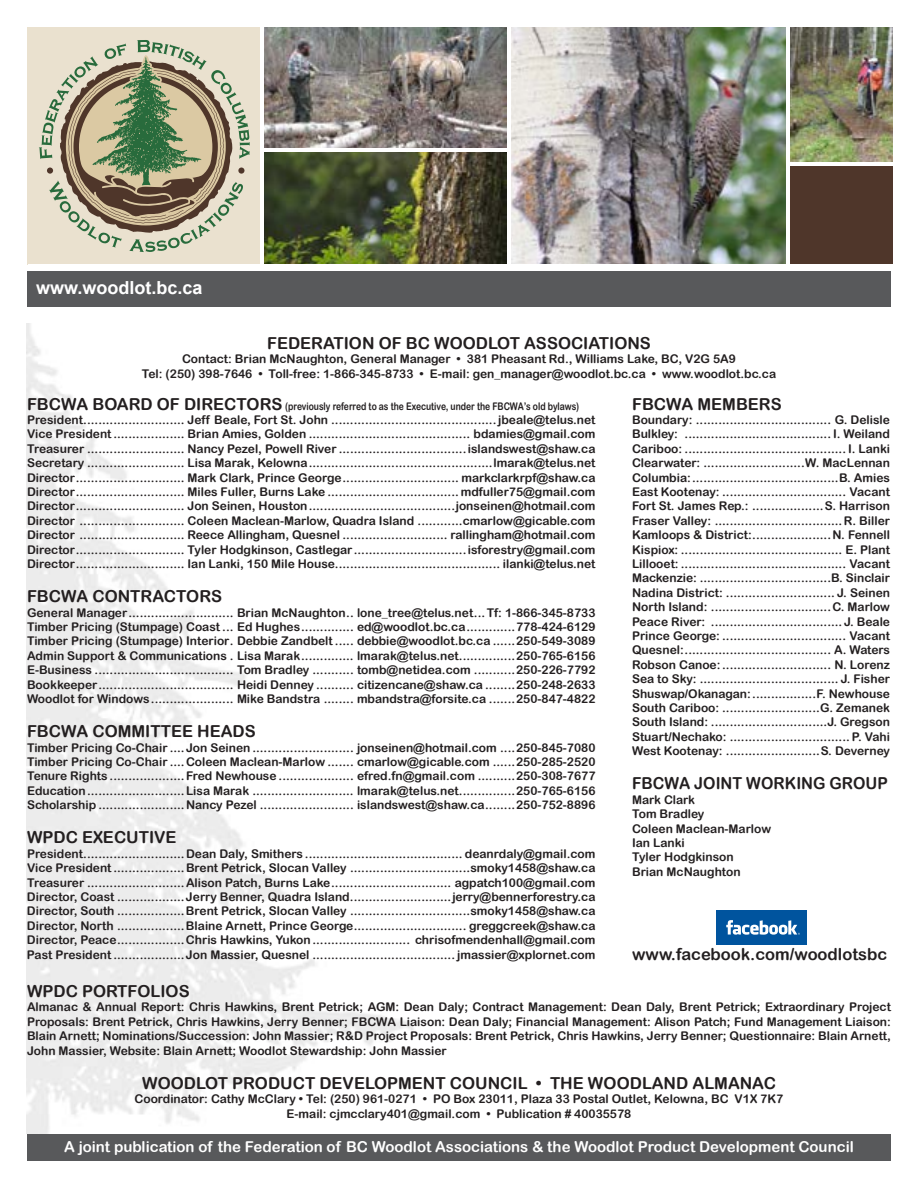
<style>
.page{position:relative;width:918px;height:1188px;background:#fff}
.page>*{position:absolute;margin:0;border:0;box-sizing:border-box;transform-origin:0 0}
.t1{font:700 18px "Arial";color:#fff}
.t2{font:16.5px "Arial Rounded MT Bold";color:#231f20}
.t3{font:16.5px "Arial Rounded MT Bold";color:#231f20;scale:.95 1}
.t4{font:15px "Arial Rounded MT Bold";color:#fff}
.t5{font:12px/14.4px "Arial Rounded MT Bold";color:#231f20;text-align:justify}
.t6{font:10.5px "Arial Rounded MT Bold";color:#231f20;scale:.81 1}
.s1{font-size:16.5px}
</style>
<div class="page">
<div style="left:27px;top:1134px;width:864px;height:27px;background:#58595b"></div>
<svg style="left:716px;top:944px;width:91px;height:1px"></svg>
<div style="left:716px;top:910px;width:91px;height:34px;background:#00549e"></div>
<svg style="left:726px;top:920px;width:74px;height:15px"></svg>
<div style="left:27px;top:271px;width:864px;height:36px;background:#58595b"></div>
<div style="left:27px;top:27px;width:237px;height:238px;background:#eae1cf"></div>
<svg style="left:39px;top:40px;width:211px;height:212px"></svg>
<img style="left:790px;top:27px;width:102px;height:135px">
<div style="left:787px;top:164px;width:105px;height:101px;background:#4f362a"></div>
<img style="left:511px;top:27px;width:275px;height:237px">
<img style="left:264px;top:27px;width:243px;height:237px">
<hr style="left:28px;top:264px;width:878px;height:4px;background:#fff">
<hr style="left:787px;top:27px;width:3px;height:239px;background:#fff">
<hr style="left:788px;top:162px;width:105px;height:3px;background:#fff">
<hr style="left:263px;top:148px;width:246px;height:3px;background:#fff">
<hr style="left:261px;top:27px;width:3px;height:239px;background:#fff">
<h1 class="t1" style="left:36px;top:275px;width:168px">www.woodlot.bc.ca</h1>
<h2 class="t2" style="left:267px;top:333px;width:385px">FEDERATION OF BC WOODLOT ASSOCIATIONS</h2>
<p class="t5" style="left:142px;top:352px;width:636px;text-align:center">Contact: Brian McNaughton, General Manager • 381 Pheasant Rd., Williams Lake, BC, V2G 5A9<br>Tel: (250) 398-7646 • Toll-free: 1-866-345-8733 • E-mail: gen_manager@woodlot.bc.ca • www.woodlot.bc.ca</p>
<p class="t6" style="left:27px;top:400px;width:683px"><span class="s1">FBCWA BOARD OF DIRECTORS</span> (previously referred to as the Executive, under the FBCWA’s old bylaws)</p>
<p class="t5" style="left:27px;top:412px;width:570px">President........................... Jeff Beale, Fort St. John ............................................jbeale@telus.net Vice President................... Brian Amies, Golden ........................................... bdamies@gmail.com Treasurer .......................... Nancy Pezel, Powell River ..................................islandswest@shaw.ca Secretary .......................... Lisa Marak, Kelowna.................................................lmarak@telus.net Director............................. Mark Clark, Prince George............................... markclarkrpf@shaw.ca Director............................. Miles Fuller, Burns Lake ................................... mdfuller75@gmail.com Director............................. Jon Seinen, Houston.......................................jonseinen@hotmail.com Director ............................ Coleen Maclean-Marlow, Quadra Island ............cmarlow@gicable.com Director ............................ Reece Allingham, Quesnel ............................ rallingham@hotmail.com Director............................. Tyler Hodgkinson, Castlegar..............................isforestry@gmail.com Director............................. Ian Lanki, 150 Mile House............................................ ilanki@telus.net</p>
<h2 class="t2" style="left:27px;top:587px;width:197px">FBCWA CONTRACTORS</h2>
<p class="t5" style="left:27px;top:605px;width:570px">General Manager............................ Brian McNaughton.. lone_tree@telus.net...Tf: 1-866-345-8733<br>Timber Pricing (Stumpage) Coast ... Ed Hughes.............. ed@woodlot.bc.ca.............778-424-6129<br>Timber Pricing (Stumpage) Interior. Debbie Zandbelt ..... debbie@woodlot.bc.ca ......250-549-3089<br>Admin Support &amp; Communications . Lisa Marak.............. lmarak@telus.net...............250-765-6156<br>E-Business ..................................... Tom Bradley ........... tomb@netidea.com ...........250-226-7792<br>Bookkeeper.................................... Heidi Denney .......... citizencane@shaw.ca ........250-248-2633<br>Woodlot for Windows...................... Mike Bandstra ........ mbandstra@forsite.ca .......250-847-4822</p>
<h2 class="t2" style="left:27px;top:722px;width:230px">FBCWA COMMITTEE HEADS</h2>
<p class="t5" style="left:27px;top:740px;width:570px">Timber Pricing Co-Chair ....Jon Seinen ........................... jonseinen@hotmail.com ....250-845-7080<br>Timber Pricing Co-Chair ....Coleen Maclean-Marlow ....... cmarlow@gicable.com ......250-285-2520<br>Tenure Rights ....................Fred Newhouse .................... efred.fn@gmail.com ..........250-308-7677<br>Education..........................Lisa Marak ........................... lmarak@telus.net...............250-765-6156<br>Scholarship .......................Nancy Pezel ......................... islandswest@shaw.ca........250-752-8896</p>
<h2 class="t2" style="left:27px;top:828px;width:151px">WPDC EXECUTIVE</h2>
<p class="t5" style="left:27px;top:846px;width:570px">President...........................Dean Daly, Smithers .......................................... deanrdaly@gmail.com Vice President...................Brent Petrick, Slocan Valley ................................smoky1458@shaw.ca Treasurer ..........................Alison Patch, Burns Lake................................ agpatch100@gmail.com Director, Coast ..................Jerry Benner, Quadra Island...........................jerry@bennerforestry.ca Director, South ..................Brent Petrick, Slocan Valley ................................smoky1458@shaw.ca Director, North ..................Blaine Arnett, Prince George.............................. greggcreek@shaw.ca Director, Peace..................Chris Hawkins, Yukon.......................... chrisofmendenhall@gmail.com Past President ...................Jon Massier, Quesnel ...................................... jmassier@xplornet.com</p>
<h2 class="t2" style="left:632px;top:394px;width:151px">FBCWA MEMBERS</h2>
<p class="t5" style="left:632px;top:412px;width:260px">Boundary: .................................... G. Delisle Bulkley: ....................................... I. Weiland Cariboo: ........................................... I. Lanki Clearwater: ...........................W. MacLennan Columbia:.......................................B. Amies East Kootenay: ................................. Vacant Fort St. James Rep.: ...................S. Harrison Fraser Valley: ..................................R. Biller Kamloops &amp; District:.....................N. Fennell Kispiox: ........................................... E. Plant Lillooet: ............................................ Vacant Mackenzie: ...................................B. Sinclair Nadina District: ............................. J. Seinen North Island: ................................C. Marlow Peace River: ...................................J. Beale Prince George: ................................. Vacant Quesnel:....................................... A. Waters Robson Canoe:............................. N. Lorenz Sea to Sky: ..................................... J. Fisher Shuswap/Okanagan:.................F. Newhouse South Cariboo: ..........................G. Zemanek South Island: ...............................J. Gregson Stuart/Nechako: ................................ P. Vahi West Kootenay: .........................S. Deverney</p>
<h2 class="t3" style="left:632px;top:774px;width:271px">FBCWA JOINT WORKING GROUP</h2>
<p class="t5" style="left:632px;top:792px;width:141px;text-align:left">Mark Clark<br>Tom Bradley<br>Coleen Maclean-Marlow<br>Ian Lanki<br>Tyler Hodgkinson<br>Brian McNaughton</p>
<h2 class="t2" style="left:632px;top:945px;width:257px">www.facebook.com/woodlotsbc</h2>
<h2 class="t2" style="left:27px;top:981px;width:164px">WPDC PORTFOLIOS</h2>
<p class="t5" style="left:27px;top:1000px;width:866px">Almanac &amp; Annual Report: Chris Hawkins, Brent Petrick; AGM: Dean Daly; Contract Management: Dean Daly, Brent Petrick; Extraordinary Project Proposals: Brent Petrick, Chris Hawkins, Jerry Benner; FBCWA Liaison: Dean Daly; Financial Management: Alison Patch; Fund Management Liaison:<br>Blain Arnett; Nominations/Succession: John Massier; R&amp;D Project Proposals: Brent Petrick, Chris Hawkins, Jerry Benner; Questionnaire: Blain Arnett, John Massier, Website: Blain Arnett; Woodlot Stewardship: John Massier</p>
<h2 class="t2" style="left:142px;top:1073px;width:635px">WOODLOT PRODUCT DEVELOPMENT COUNCIL • THE WOODLAND ALMANAC</h2>
<p class="t5" style="left:135px;top:1092px;width:650px;text-align:center">Coordinator: Cathy McClary • Tel: (250) 961-0271 • PO Box 23011, Plaza 33 Postal Outlet, Kelowna, BC V1X 7K7<br>E-mail: cjmcclary401@gmail.com • Publication # 40035578</p>
<p class="t4" style="left:64px;top:1138px;width:791px">A joint publication of the Federation of BC Woodlot Associations &amp; the Woodlot Product Development Council</p>
</div>
